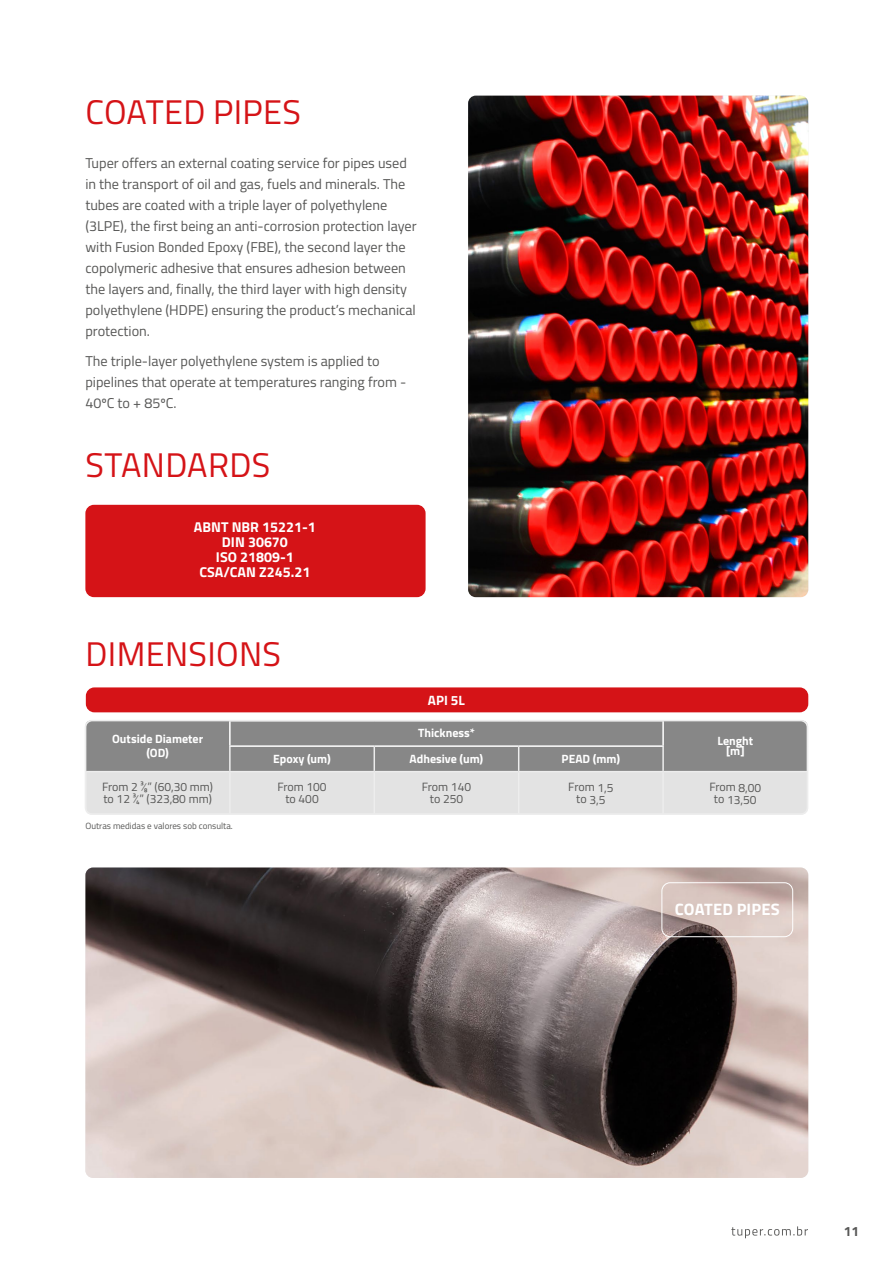
<style>
.page{position:relative;width:893px;height:1263px;background:#fff}
.page>*{position:absolute;margin:0;border:0;box-sizing:border-box;transform-origin:0 0}
.t1{font:34.2px "Titillium Web";letter-spacing:.01em;color:#d51317}
.t2{font:700 16.5px "Titillium Web";letter-spacing:.01em;color:#fff}
.t3{font:14.25px/21px "Titillium Web";color:#575756}
.t4{font:700 14.25px/15px "Titillium Web";color:#fff;text-align:center}
.t5{font:700 13.5px "Titillium Web";color:#fff}
.t6{font:700 13.5px "Titillium Web";color:#575756}
.t7{font:12px/12px "Titillium Web";color:#575756;text-align:center}
.t8{font:700 12px/13.5px "Titillium Web";color:#fff;text-align:center}
.t9{font:9px "Titillium Web";color:#575756}
</style>
<div class="page">
<img style="left:85px;top:867px;width:723px;height:311px">
<img style="left:468px;top:96px;width:340px;height:501px">
<hr style="left:85px;top:813px;width:145px;height:2px;background:#ededed">
<hr style="left:663px;top:813px;width:145px;height:2px;background:#ededed">
<svg style="left:85px;top:721px;width:723px;height:93px;background:#b2b2b2"></svg>
<hr style="left:229px;top:721px;width:2px;height:24px;background:#fff">
<hr style="left:662px;top:721px;width:2px;height:24px;background:#fff">
<hr style="left:229px;top:745px;width:145px;height:2px;background:#fff">
<hr style="left:374px;top:745px;width:145px;height:2px;background:#fff">
<hr style="left:519px;top:745px;width:145px;height:2px;background:#fff">
<div style="left:85px;top:720px;width:723px;height:95px;border:2px solid #ededed;border-radius:7px"></div>
<div style="left:85px;top:505px;width:341px;height:92px;background:#d51317;border-radius:9px"></div>
<div style="left:662px;top:882px;width:131px;height:55px;border:1px solid #fff;border-radius:8px"></div>
<svg style="left:731px;top:1226px;width:77px;height:12px"></svg>
<div style="left:86px;top:687px;width:722px;height:25px;background:#d51317;border-radius:9px"></div>
<h1 class="t1" style="left:86px;top:87px;width:217px">COATED PIPES</h1>
<p class="t3" style="left:85px;top:152px;width:333px">Tuper offers an external coating service for pipes used in the transport of oil and gas, fuels and minerals. The tubes are coated with a triple layer of polyethylene (3LPE), the first being an anti-corrosion protection layer with Fusion Bonded Epoxy (FBE), the second layer the copolymeric adhesive that ensures adhesion between the layers and, finally, the third layer with high density polyethylene (HDPE) ensuring the product’s mechanical protection.</p>
<p class="t3" style="left:85px;top:350px;width:322px">The triple-layer polyethylene system is applied to pipelines that operate at temperatures ranging from -<br>40ºC to + 85ºC.</p>
<h1 class="t1" style="left:86px;top:439px;width:186px">STANDARDS</h1>
<p class="t4" style="left:194px;top:519px;width:123px">ABNT NBR 15221-1<br>DIN 30670<br>ISO 21809-1<br>CSA/CAN Z245.21</p>
<h1 class="t1" style="left:86px;top:629px;width:197px">DIMENSIONS</h1>
<p class="t5" style="left:428px;top:689px;width:38px">API 5L</p>
<p class="t8" style="left:112px;top:732px;width:92px">Outside Diameter (OD)</p>
<p class="t8" style="left:418px;top:726px;width:58px">Thickness*</p>
<p class="t8" style="left:273px;top:751px;width:59px">Epoxy (um)</p>
<p class="t8" style="left:410px;top:751px;width:75px">Adhesive (um)</p>
<p class="t8" style="left:562px;top:751px;width:60px">PEAD (mm)</p>
<p class="t8" style="left:717px;top:735px;width:37px;line-height:10.5px">Lenght [m]</p>
<p class="t7" style="left:102px;top:780px;width:112px;text-align:left">From 2 3/8” (60,30 mm) to 12 3/4” (323,80 mm)</p>
<p class="t7" style="left:277px;top:780px;width:51px">From 100 to 400</p>
<p class="t7" style="left:422px;top:780px;width:51px">From 140 to 250</p>
<p class="t7" style="left:568px;top:779px;width:47px;line-height:13.5px">From 1,5 to 3,5</p>
<p class="t7" style="left:709px;top:780px;width:53px;line-height:12.8px">From 8,00 to 13,50</p>
<p class="t9" style="left:85px;top:819px;width:149px">Outras medidas e valores sob consulta.</p>
<p class="t2" style="left:675px;top:896px;width:106px">COATED PIPES</p>
<p class="t6" style="left:844px;top:1220px;width:17px">11</p>
</div>
